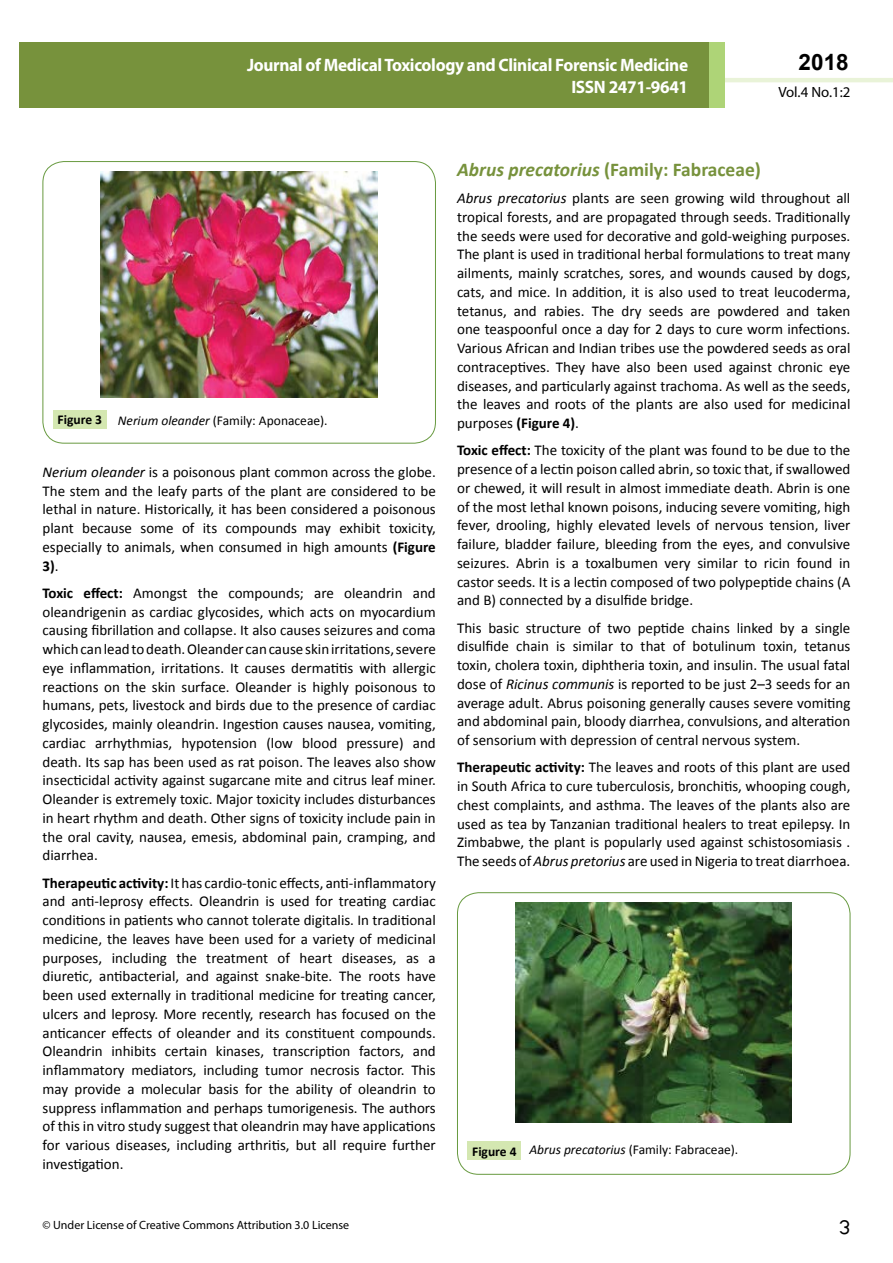
<style>
.page{position:relative;width:893px;height:1263px;background:#fff}
.page>*{position:absolute;margin:0;border:0;box-sizing:border-box;transform-origin:0 0}
.t1{font:25.5px "Tunga";color:#000}
.t2{font:700 22.5px "Arial";color:#000}
.t3{font:700 19.5px "Calibri";color:#77923c}
.t4{font:700 18px/21.6px "Myriad Pro";letter-spacing:-.02em;color:#fff;text-align:right;scale:.96 1}
.t5{font:700 18px/21.6px "Myriad Pro";color:#fff;text-align:right;scale:.96 1}
.t6{font:15px/18.8px "Calibri";color:#000;text-align:justify}
.t7{font:14.85px "Myriad Pro";color:#000}
.t8{font:13.5px "Calibri";color:#000}
.t9{font:12px "Myriad Pro";color:#000}
.s1{font-weight:700}
.s2{font-style:italic}
</style>
<div class="page">
<hr style="left:725px;top:78px;width:168px;height:4px;background:#e9f3d8">
<div style="left:19px;top:42px;width:690px;height:66px;background:#77923c"></div>
<div style="left:709px;top:42px;width:16px;height:66px;background:#aed477"></div>
<div style="left:43px;top:161px;width:393px;height:282px;border:1px solid #689a40;border-radius:21px"></div>
<img style="left:101px;top:172px;width:276px;height:226px">
<div style="left:53px;top:410px;width:53px;height:19px;background:#d4e7b1"></div>
<div style="left:457px;top:892px;width:393px;height:283px;border:1px solid #689a40;border-radius:21px"></div>
<img style="left:516px;top:903px;width:276px;height:219px">
<div style="left:468px;top:1141px;width:53px;height:19px;background:#d4e7b1"></div>
<p class="t5" style="left:517px;top:53px;width:198px">ARCHIVOS DE MEDICINA<br>ISSN 1698-9465</p>
<h2 class="t2" style="left:799px;top:47px;width:52px">2018</h2>
<p class="t4" style="left:247px;top:54px;width:461px">Journal of Medical Toxicology and Clinical Forensic Medicine<br>ISSN 2471-9641</p>
<p class="t7" style="left:778px;top:83px;width:74px">Vol.4 No.1:2</p>
<p class="t8" style="left:58px;top:412px;width:272px"><span class="s1">Figure 3</span> <span class="s2">Nerium oleander</span> (Family: Aponaceae).</p>
<p class="t6" style="left:43px;top:463px;width:395px"><span class="s2">Nerium oleander</span> is a poisonous plant common across the globe.<br>The stem and the leafy parts of the plant are considered to be lethal in nature. Historically, it has been considered a poisonous plant because some of its compounds may exhibit toxicity, especially to animals, when consumed in high amounts <span class="s1">(Figure 3)</span>.</p>
<p class="t6" style="left:43px;top:584px;width:395px"><span class="s1">Toxic effect:</span> Amongst the compounds; are oleandrin and oleandrigenin as cardiac glycosides, which acts on myocardium causing fibrillation and collapse. It also causes seizures and coma which can lead to death. Oleander can cause skin irritations, severe eye inflammation, irritations. It causes dermatitis with allergic reactions on the skin surface. Oleander is highly poisonous to humans, pets, livestock and birds due to the presence of cardiac glycosides, mainly oleandrin. Ingestion causes nausea, vomiting, cardiac arrhythmias, hypotension (low blood pressure) and death. Its sap has been used as rat poison. The leaves also show insecticidal activity against sugarcane mite and citrus leaf miner.<br>Oleander is extremely toxic. Major toxicity includes disturbances in heart rhythm and death. Other signs of toxicity include pain in the oral cavity, nausea, emesis, abdominal pain, cramping, and diarrhea.</p>
<p class="t6" style="left:43px;top:873px;width:395px"><span class="s1">Therapeutic activity:</span> It has cardio-tonic effects, anti-inflammatory and anti-leprosy effects. Oleandrin is used for treating cardiac conditions in patients who cannot tolerate digitalis. In traditional medicine, the leaves have been used for a variety of medicinal purposes, including the treatment of heart diseases, as a diuretic, antibacterial, and against snake-bite. The roots have been used externally in traditional medicine for treating cancer, ulcers and leprosy. More recently, research has focused on the anticancer effects of oleander and its constituent compounds.<br>Oleandrin inhibits certain kinases, transcription factors, and inflammatory mediators, including tumor necrosis factor. This may provide a molecular basis for the ability of oleandrin to suppress inflammation and perhaps tumorigenesis. The authors of this in vitro study suggest that oleandrin may have applications for various diseases, including arthritis, but all require further investigation.</p>
<h3 class="t3" style="left:457px;top:157px;width:305px"><span class="s2">Abrus precatorius</span> (Family: Fabraceae)</h3>
<p class="t6" style="left:457px;top:189px;width:395px"><span class="s2">Abrus precatorius</span> plants are seen growing wild throughout all tropical forests, and are propagated through seeds. Traditionally the seeds were used for decorative and gold-weighing purposes.<br>The plant is used in traditional herbal formulations to treat many ailments, mainly scratches, sores, and wounds caused by dogs, cats, and mice. In addition, it is also used to treat leucoderma, tetanus, and rabies. The dry seeds are powdered and taken one teaspoonful once a day for 2 days to cure worm infections.<br>Various African and Indian tribes use the powdered seeds as oral contraceptives. They have also been used against chronic eye diseases, and particularly against trachoma. As well as the seeds, the leaves and roots of the plants are also used for medicinal purposes <span class="s1">(Figure 4)</span>.</p>
<p class="t6" style="left:457px;top:441px;width:395px"><span class="s1">Toxic effect:</span> The toxicity of the plant was found to be due to the presence of a lectin poison called abrin, so toxic that, if swallowed or chewed, it will result in almost immediate death. Abrin is one of the most lethal known poisons, inducing severe vomiting, high fever, drooling, highly elevated levels of nervous tension, liver failure, bladder failure, bleeding from the eyes, and convulsive seizures. Abrin is a toxalbumen very similar to ricin found in castor seeds. It is a lectin composed of two polypeptide chains (A and B) connected by a disulfide bridge.</p>
<p class="t6" style="left:457px;top:618px;width:395px">This basic structure of two peptide chains linked by a single disulfide chain is similar to that of botulinum toxin, tetanus toxin, cholera toxin, diphtheria toxin, and insulin. The usual fatal dose of <span class="s2">Ricinus communis</span> is reported to be just 2–3 seeds for an average adult. Abrus poisoning generally causes severe vomiting and abdominal pain, bloody diarrhea, convulsions, and alteration of sensorium with depression of central nervous system.</p>
<p class="t6" style="left:457px;top:758px;width:395px"><span class="s1">Therapeutic activity:</span> The leaves and roots of this plant are used in South Africa to cure tuberculosis, bronchitis, whooping cough, chest complaints, and asthma. The leaves of the plants also are used as tea by Tanzanian traditional healers to treat epilepsy. In Zimbabwe, the plant is popularly used against schistosomiasis .<br>The seeds of <span class="s2">Abrus pretorius</span> are used in Nigeria to treat diarrhoea.</p>
<p class="t8" style="left:472px;top:1141px;width:268px"><span class="s1">Figure 4</span> <span class="s2">Abrus precatorius</span> (Family: Fabraceae).</p>
<p class="t9" style="left:43px;top:1218px;width:308px">© Under License of Creative Commons Attribution 3.0 License</p>
<h1 class="t1" style="left:839px;top:1210px;width:13px">3</h1>
</div>
